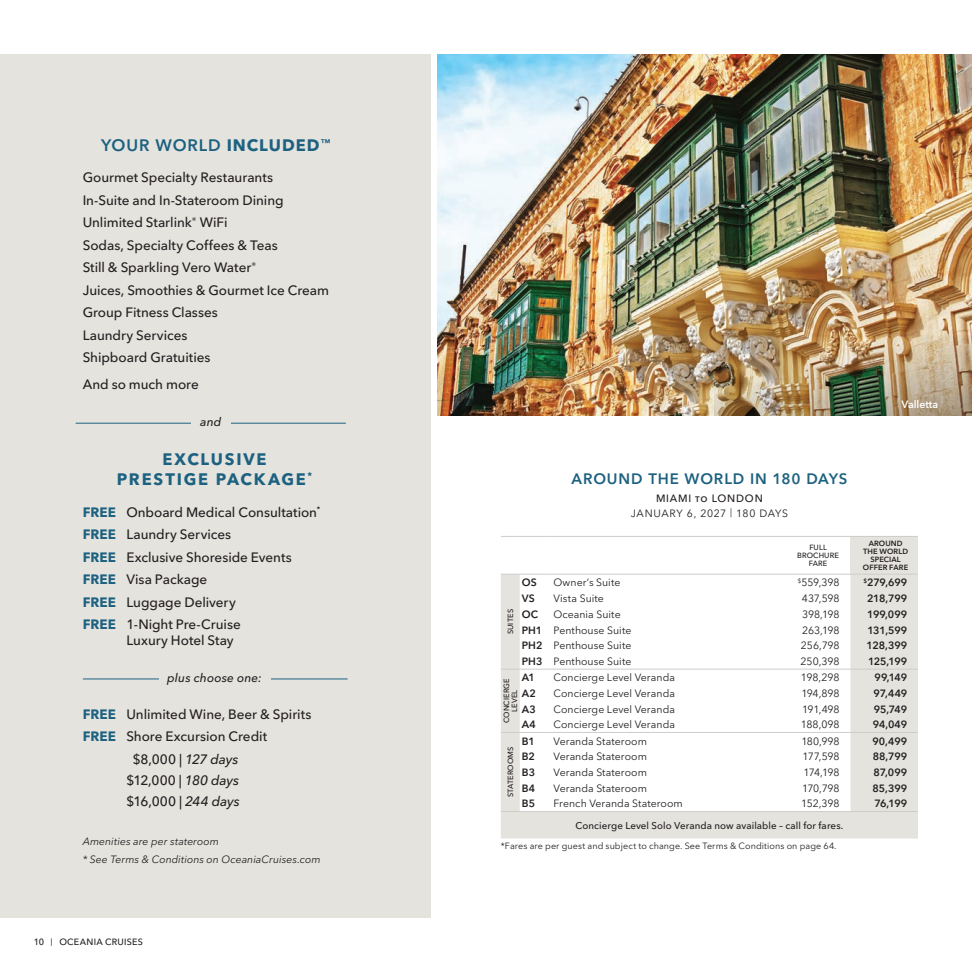
<style>
.page{position:relative;width:972px;height:972px;background:#fff}
.page>*{position:absolute;margin:0;border:0;box-sizing:border-box;transform-origin:0 0}
.t1{font:700 16.5px/19.8px "Avenir Next LT Pro";letter-spacing:.11em;color:#1d6180;text-align:center}
.t2{font:600 16.5px "Avenir Next LT Pro";letter-spacing:.055em;color:#1d6180}
.t3{font:600 15px "Avenir Next LT Pro";letter-spacing:.06em;color:#1d6180}
.t4{font:500 13.5px/22.5px "Avenir Next LT Pro";letter-spacing:-.005em;color:#231f20}
.t5{font:italic 500 12px "Avenir Next LT Pro";letter-spacing:.015em;color:#231f20}
.t6{font:10.5px "Avenir Next LT Pro";letter-spacing:.005em;color:#231f20}
.t7{font:600 10.5px "Avenir Next LT Pro";letter-spacing:-.01em;color:#231f20}
.t8{font:italic 10.5px/18px "Avenir Next LT Pro";letter-spacing:.005em;color:#231f20}
.t9{font:10.5px/15px "Avenir Next LT Pro";letter-spacing:.06em;color:#231f20;text-align:center}
.t10{font:600 10.5px "Avenir Next LT Pro";color:#fff}
.t11{font:500 9.75px "Avenir Next LT Pro";letter-spacing:.01em;color:#231f20}
.t12{font:9px "Avenir Next LT Pro";letter-spacing:.01em;color:#231f20}
.t13{font:500 9px "Avenir Next LT Pro";letter-spacing:.03em;color:#231f20}
.t14{font:500 7.5px/7.8px "Avenir Next LT Pro";letter-spacing:.015em;color:#231f20;text-align:center}
.t15{font:600 7.5px/7.8px "Avenir Next LT Pro";letter-spacing:.015em;color:#231f20;text-align:center}
.s1{font-weight:700}
.s2{font-weight:700;color:#1d6180}
.s3{font-style:italic}
.s4{font-weight:500}
.s5{font-size:9px}
.s6{font-weight:600}
</style>
<div class="page">
<img style="left:437px;top:54px;width:535px;height:361px">
<div style="left:850px;top:536px;width:68px;height:38px;background:#e4e3de"></div>
<svg style="left:501px;top:575px;width:417px;height:264px"></svg>
<svg style="left:501px;top:536px;width:46px;height:1px"></svg>
<hr style="left:547px;top:536px;width:236px;height:1px;background:#ceccca">
<hr style="left:783px;top:536px;width:67px;height:1px;background:#ceccca">
<hr style="left:850px;top:536px;width:68px;height:1px;background:#ceccca">
<svg style="left:501px;top:574px;width:46px;height:1px"></svg>
<hr style="left:547px;top:574px;width:236px;height:1px;background:#ceccca">
<hr style="left:783px;top:574px;width:67px;height:1px;background:#ceccca">
<hr style="left:850px;top:574px;width:68px;height:1px;background:#ceccca">
<svg style="left:501px;top:669px;width:46px;height:1px"></svg>
<hr style="left:547px;top:669px;width:236px;height:1px;background:#ceccca">
<hr style="left:783px;top:669px;width:67px;height:1px;background:#ceccca">
<hr style="left:850px;top:669px;width:68px;height:1px;background:#ceccca">
<svg style="left:501px;top:732px;width:46px;height:1px"></svg>
<hr style="left:547px;top:732px;width:236px;height:1px;background:#ceccca">
<hr style="left:783px;top:732px;width:67px;height:1px;background:#ceccca">
<hr style="left:850px;top:732px;width:68px;height:1px;background:#ceccca">
<svg style="left:501px;top:811px;width:46px;height:1px"></svg>
<hr style="left:547px;top:811px;width:236px;height:1px;background:#ceccca">
<hr style="left:783px;top:811px;width:67px;height:1px;background:#ceccca">
<hr style="left:850px;top:811px;width:68px;height:1px;background:#ceccca">
<div style="left:0;top:54px;width:430px;height:864px;background:#e4e3de"></div>
<hr style="left:76px;top:423px;width:270px;height:1px;background:#1d6180">
<div style="left:191px;top:417px;width:39px;height:12px;background:#e4e3de"></div>
<hr style="left:83px;top:679px;width:265px;height:1px;background:#1d6180">
<div style="left:159px;top:673px;width:111px;height:12px;background:#e4e3de"></div>
<img style="left:714px;top:335px;width:258px;height:80px">
<p class="t2" style="left:101px;top:136px;width:231px">YOUR WORLD <span class="s1">INCLUDED</span><sup>™</sup></p>
<p class="t4" style="left:83px;top:166px;width:248px">Gourmet Specialty Restaurants<br>In-Suite and In-Stateroom Dining<br>Unlimited Starlink<sup>®</sup> WiFi<br>Sodas, Specialty Coffees &amp; Teas<br>Still &amp; Sparkling Vero Water<sup>®<br></sup>Juices, Smoothies &amp; Gourmet Ice Cream<br>Group Fitness Classes<br>Laundry Services<br>Shipboard Gratuities</p>
<p class="t4" style="left:83px;top:373px;width:118px">And so much more</p>
<p class="t5" style="left:200px;top:415px;width:23px">and</p>
<p class="t1" style="left:117px;top:449px;width:197px">EXCLUSIVE<br>PRESTIGE PACKAGE<sup>*</sup></p>
<p class="t4" style="left:83px;top:501px;width:239px"><span class="s2">FREE</span> Onboard Medical Consultation<sup>*<br></sup><span class="s2">FREE</span> Laundry Services<br><span class="s2">FREE</span> Exclusive Shoreside Events<br><span class="s2">FREE</span> Visa Package<br><span class="s2">FREE</span> Luggage Delivery<br><span class="s2">FREE</span> 1-Night Pre-Cruise</p>
<p class="t4" style="left:126px;top:629px;width:109px">Luxury Hotel Stay</p>
<p class="t5" style="left:167px;top:671px;width:96px">plus choose one:</p>
<p class="t4" style="left:83px;top:703px;width:230px"><span class="s2">FREE</span> Unlimited Wine, Beer &amp; Spirits</p>
<p class="t4" style="left:83px;top:725px;width:186px"><span class="s2">FREE</span> Shore Excursion Credit</p>
<p class="t4" style="left:133px;top:748px;width:107px">$8,000 | <span class="s3">127 days</span></p>
<p class="t4" style="left:126px;top:770px;width:115px;line-height:21px">$12,000 | <span class="s3">180 days </span>$16,000 | <span class="s3">244 days</span></p>
<p class="t8" style="left:83px;top:832px;width:239px">Amenities are per stateroom<br>* See Terms &amp; Conditions on OceaniaCruises.com</p>
<p class="t13" style="left:34px;top:936px;width:111px">10 <sup>|</sup> OCEANIA CRUISES</p>
<p class="t10" style="left:902px;top:398px;width:38px">Valletta</p>
<p class="t14" style="left:507px;top:634px;width:27px;rotate:-90deg">SUITES</p>
<p class="t3" style="left:571px;top:470px;width:277px">AROUND THE WORLD IN 180 DAYS</p>
<p class="t9" style="left:631px;top:491px;width:159px"><span class="s4">MIAMI to LONDON<br></span>JANUARY 6, 2027 <span class="s5">|</span> 180 DAYS</p>
<p class="t14" style="left:797px;top:544px;width:43px">FULL<br>BROCHURE<br>FARE</p>
<p class="t15" style="left:863px;top:540px;width:47px">AROUND<br>THE WORLD<br>SPECIAL<br>OFFER FARE</p>
<p class="t7" style="left:522px;top:576px;width:16px">OS</p>
<p class="t6" style="left:554px;top:576px;width:69px">Owner’s Suite</p>
<p class="t6" style="left:798px;top:576px;width:43px"><sup>$</sup>559,398</p>
<p class="t7" style="left:863px;top:576px;width:45px"><sup>$</sup>279,699</p>
<p class="t7" style="left:522px;top:592px;width:14px">VS</p>
<p class="t6" style="left:554px;top:592px;width:52px">Vista Suite</p>
<p class="t6" style="left:802px;top:592px;width:39px">437,598</p>
<p class="t7" style="left:867px;top:592px;width:42px">218,799</p>
<p class="t7" style="left:522px;top:608px;width:18px">OC</p>
<p class="t6" style="left:554px;top:608px;width:69px">Oceania Suite</p>
<p class="t6" style="left:802px;top:608px;width:39px">398,198</p>
<p class="t7" style="left:867px;top:608px;width:41px">199,099</p>
<p class="t6" style="left:522px;top:624px;width:111px"><span class="s6">PH1</span> Penthouse Suite</p>
<p class="t6" style="left:802px;top:624px;width:39px">263,198</p>
<p class="t7" style="left:868px;top:624px;width:41px">131,599</p>
<p class="t6" style="left:522px;top:639px;width:111px"><span class="s6">PH2</span> Penthouse Suite</p>
<p class="t6" style="left:801px;top:639px;width:40px">256,798</p>
<p class="t7" style="left:867px;top:639px;width:42px">128,399</p>
<p class="t6" style="left:522px;top:655px;width:111px"><span class="s6">PH3</span> Penthouse Suite</p>
<p class="t6" style="left:801px;top:655px;width:41px">250,398</p>
<p class="t7" style="left:868px;top:655px;width:40px">125,199</p>
<p class="t7" style="left:522px;top:671px;width:15px">A1</p>
<p class="t6" style="left:554px;top:671px;width:123px">Concierge Level Veranda</p>
<p class="t6" style="left:801px;top:671px;width:40px">198,298</p>
<p class="t7" style="left:875px;top:671px;width:34px">99,149</p>
<p class="t7" style="left:522px;top:687px;width:16px">A2</p>
<p class="t6" style="left:554px;top:687px;width:123px">Concierge Level Veranda</p>
<p class="t6" style="left:801px;top:687px;width:40px">194,898</p>
<p class="t7" style="left:873px;top:687px;width:35px">97,449</p>
<p class="t7" style="left:522px;top:703px;width:15px">A3</p>
<p class="t6" style="left:554px;top:703px;width:123px">Concierge Level Veranda</p>
<p class="t6" style="left:802px;top:703px;width:39px">191,498</p>
<p class="t7" style="left:874px;top:703px;width:35px">95,749</p>
<p class="t7" style="left:522px;top:718px;width:15px">A4</p>
<p class="t6" style="left:554px;top:718px;width:123px">Concierge Level Veranda</p>
<p class="t6" style="left:801px;top:718px;width:40px">188,098</p>
<p class="t7" style="left:873px;top:718px;width:36px">94,049</p>
<p class="t14" style="left:503px;top:723px;width:46px;rotate:-90deg">CONCIERGE<br>LEVEL</p>
<p class="t7" style="left:522px;top:734px;width:14px">B1</p>
<p class="t6" style="left:554px;top:735px;width:95px">Veranda Stateroom</p>
<p class="t6" style="left:801px;top:735px;width:40px">180,998</p>
<p class="t7" style="left:872px;top:734px;width:36px">90,499</p>
<p class="t7" style="left:522px;top:750px;width:15px">B2</p>
<p class="t6" style="left:554px;top:750px;width:95px">Veranda Stateroom</p>
<p class="t6" style="left:803px;top:750px;width:39px">177,598</p>
<p class="t7" style="left:873px;top:750px;width:36px">88,799</p>
<p class="t7" style="left:522px;top:766px;width:15px">B3</p>
<p class="t6" style="left:554px;top:766px;width:95px">Veranda Stateroom</p>
<p class="t6" style="left:803px;top:766px;width:38px">174,198</p>
<p class="t7" style="left:874px;top:766px;width:35px">87,099</p>
<p class="t7" style="left:522px;top:782px;width:15px">B4</p>
<p class="t6" style="left:554px;top:782px;width:95px">Veranda Stateroom</p>
<p class="t6" style="left:802px;top:782px;width:39px">170,798</p>
<p class="t7" style="left:872px;top:782px;width:36px">85,399</p>
<p class="t7" style="left:522px;top:797px;width:15px">B5</p>
<p class="t6" style="left:554px;top:797px;width:131px">French Veranda Stateroom</p>
<p class="t6" style="left:801px;top:797px;width:40px">152,398</p>
<p class="t7" style="left:874px;top:797px;width:34px">76,199</p>
<p class="t11" style="left:575px;top:820px;width:269px">Concierge Level Solo Veranda now available – call for fares.</p>
<p class="t12" style="left:501px;top:840px;width:337px">*Fares are per guest and subject to change. See Terms &amp; Conditions on page 64.</p>
<p class="t14" style="left:507px;top:797px;width:53px;rotate:-90deg">STATEROOMS</p>
</div>
